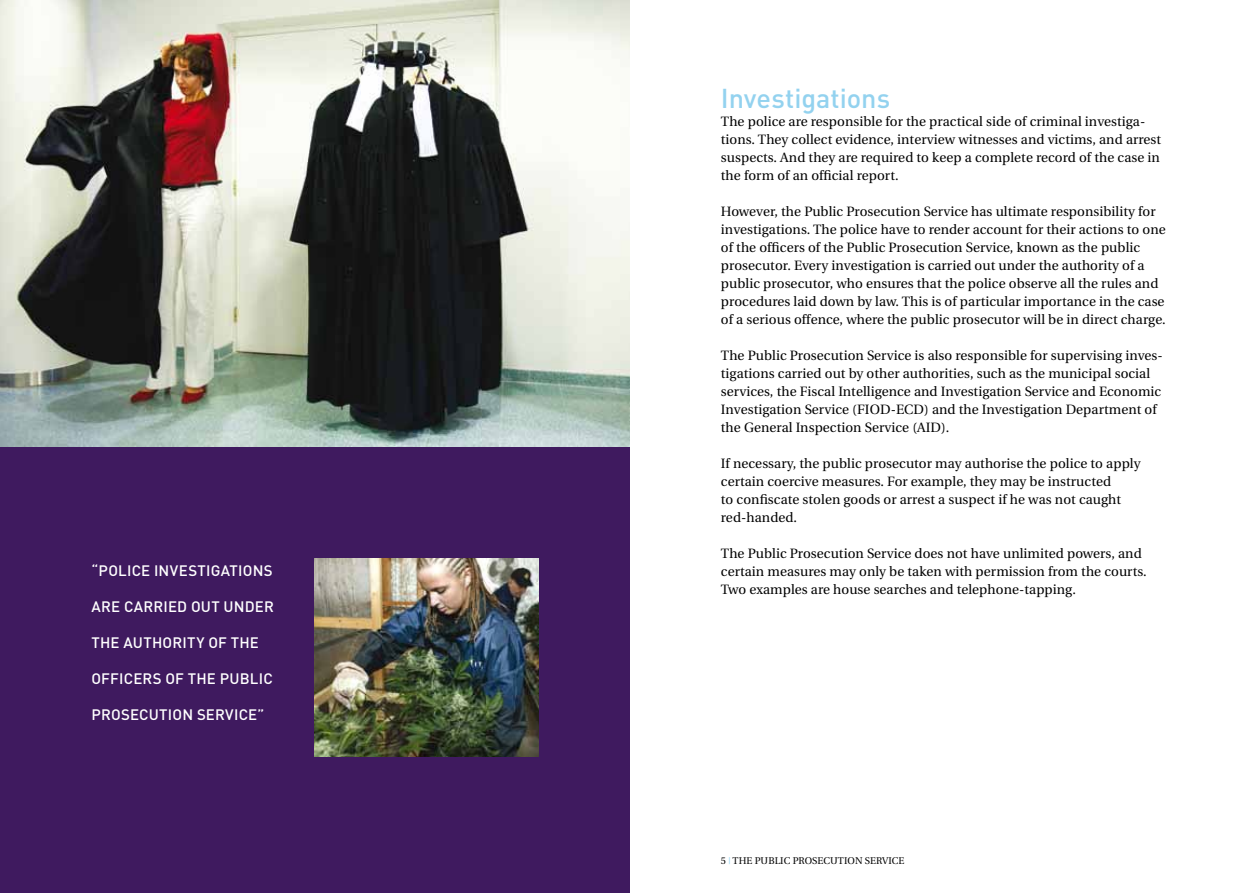
<style>
.page{position:relative;width:1259px;height:893px;background:#fff}
.page>*{position:absolute;margin:0;border:0;box-sizing:border-box;transform-origin:0 0}
.t1{font:500 27px "DIN";color:#93d2ef}
.t2{font:500 15px "DIN";letter-spacing:.015em;color:#fff}
.t3{font:13.5px/18px "Utopia";letter-spacing:.005em;color:#000}
.t4{font:9.75px "Utopia";letter-spacing:.005em;color:#000}
.s1{color:#93d2ef}
</style>
<div class="page">
<div style="left:0;top:446px;width:629px;height:447px;background:#3f1a5f"></div>
<img style="left:315px;top:558px;width:223px;height:198px">
<img style="left:0;top:0;width:629px;height:446px">
<p class="t2" style="left:91px;top:561px;width:183px">“POLICE INVESTIGATIONS</p>
<p class="t2" style="left:91px;top:597px;width:184px">ARE CARRIED OUT UNDER</p>
<p class="t2" style="left:91px;top:633px;width:169px">THE AUTHORITY OF THE</p>
<p class="t2" style="left:91px;top:669px;width:183px">OFFICERS OF THE PUBLIC</p>
<p class="t2" style="left:91px;top:705px;width:174px">PROSECUTION SERVICE”</p>
<h1 class="t1" style="left:721px;top:80px;width:171px">I NVESTIGATIONS</h1>
<p class="t3" style="left:721px;top:113px;width:442px">The police are responsible for the practical side of criminal investiga&shy;tions. They collect evidence, interview witnesses and victims, and arrest suspects. And they are required to keep a complete record of the case in the form of an official report.</p>
<p class="t3" style="left:721px;top:203px;width:446px">However, the Public Prosecution Service has ultimate responsibility for investigations. The police have to render account for their actions to one of the officers of the Public Prosecution Service, known as the public prosecutor. Every investigation is carried out under the authority of a public prosecutor, who ensures that the police observe all the rules and procedures laid down by law. This is of particular importance in the case of a serious offence, where the public prosecutor will be in direct charge.</p>
<p class="t3" style="left:721px;top:347px;width:443px">The Public Prosecution Service is also responsible for supervising inves&shy;tigations carried out by other authorities, such as the municipal social services, the Fiscal Intelligence and Investigation Service and Economic Investigation Service (FIOD-ECD) and the Investigation Department of the General Inspection Service (AID).</p>
<p class="t3" style="left:721px;top:455px;width:421px">If necessary, the public prosecutor may authorise the police to apply certain coercive measures. For example, they may be instructed<br>to confiscate stolen goods or arrest a suspect if he was not caught red-handed.</p>
<p class="t3" style="left:721px;top:545px;width:427px">The Public Prosecution Service does not have unlimited powers, and certain measures may only be taken with permission from the courts.<br>Two examples are house searches and telephone-tapping.</p>
<p class="t4" style="left:721px;top:855px;width:185px">5 <span class="s1">|</span> The Public Prosecution Service</p>
</div>
